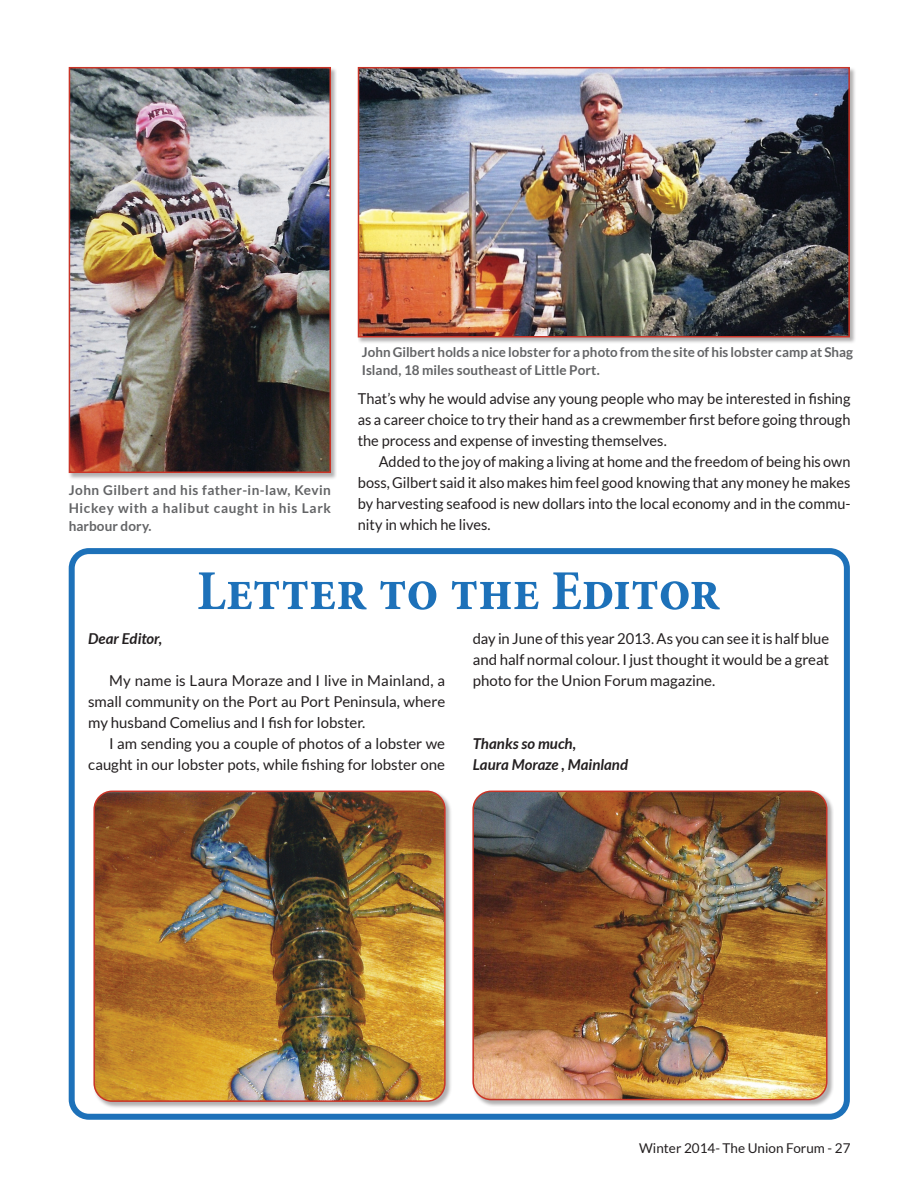
<style>
.page{position:relative;width:918px;height:1188px;background:#fff}
.page>*{position:absolute;margin:0;border:0;box-sizing:border-box;transform-origin:0 0}
.t1{font:700 condensed 57px "Minion Pro";letter-spacing:-.005em;color:#1d71b9}
.t2{font:15px/21px "Lato";color:#231f20;text-align:justify}
.by_line{font:italic 700 15px/21px "Lato";color:#231f20}
.t3{font:700 13.5px/18px "Lato";letter-spacing:.005em;color:#636466;text-align:justify}
.t4{font:13.5px "Lato";color:#231f20}
</style>
<div class="page">
<div style="left:69px;top:67px;width:268px;height:413px;background:#231f20;opacity:.35"></div>
<img style="left:72px;top:70px;width:256px;height:400px">
<div style="left:69px;top:67px;width:262px;height:406px;border:2px solid #ca3427"></div>
<div style="left:358px;top:67px;width:499px;height:277px;background:#231f20;opacity:.35"></div>
<img style="left:361px;top:70px;width:486px;height:265px">
<div style="left:358px;top:67px;width:492px;height:271px;border:2px solid #ca3427"></div>
<div style="left:69px;top:548px;width:781px;height:572px;border:6px solid #1d71b9;border-radius:17px"></div>
<div style="left:93px;top:790px;width:359px;height:318px;background:#231f20;opacity:.35"></div>
<img style="left:94px;top:791px;width:351px;height:310px">
<div style="left:93px;top:791px;width:353px;height:311px;border:2px solid #ca3427;border-radius:18px"></div>
<div style="left:472px;top:790px;width:362px;height:317px;background:#231f20;opacity:.35"></div>
<img style="left:473px;top:791px;width:354px;height:309px">
<div style="left:472px;top:791px;width:356px;height:309px;border:2px solid #ca3427;border-radius:18px"></div>
<p class="t3" style="left:69px;top:481px;width:264px">John Gilbert and his father-in-law, Kevin Hickey with a halibut caught in his Lark harbour dory.</p>
<p class="t3" style="left:362px;top:343px;width:493px">John Gilbert holds a nice lobster for a photo from the site of his lobster camp at Shag<br>Island, 18 miles southeast of Little Port.</p>
<p class="t2" style="left:358px;top:387px;width:494px">That’s why he would advise any young people who may be interested in fishing as a career choice to try their hand as a crewmember first before going through the process and expense of investing themselves.</p>
<p class="t2" style="left:358px;top:450px;width:494px;text-indent:21px">Added to the joy of making a living at home and the freedom of being his own boss, Gilbert said it also makes him feel good knowing that any money he makes by harvesting seafood is new dollars into the local economy and in the commu&shy;nity in which he lives.</p>
<p class="t1" style="left:197px;top:552px;width:525px">Letter to the Editor</p>
<p class="by_line" style="left:88px;top:628px;width:75px">Dear Editor,</p>
<p class="t2" style="left:88px;top:670px;width:359px;text-indent:21px">My name is Laura Moraze and I live in Mainland, a small community on the Port au Port Peninsula, where my husband Comelius and I fish for lobster.</p>
<p class="t2" style="left:88px;top:733px;width:358px;text-align:right">I am sending you a couple of photos of a lobster we caught in our lobster pots, while fishing for lobster one</p>
<p class="t2" style="left:473px;top:628px;width:358px">day in June of this year 2013. As you can see it is half blue and half normal colour. I just thought it would be a great photo for the Union Forum magazine.</p>
<p class="by_line" style="left:473px;top:733px;width:157px">Thanks so much,<br>Laura Moraze , Mainland</p>
<p class="t4" style="left:639px;top:1141px;width:213px">Winter 2014- The Union Forum - 27</p>
</div>
